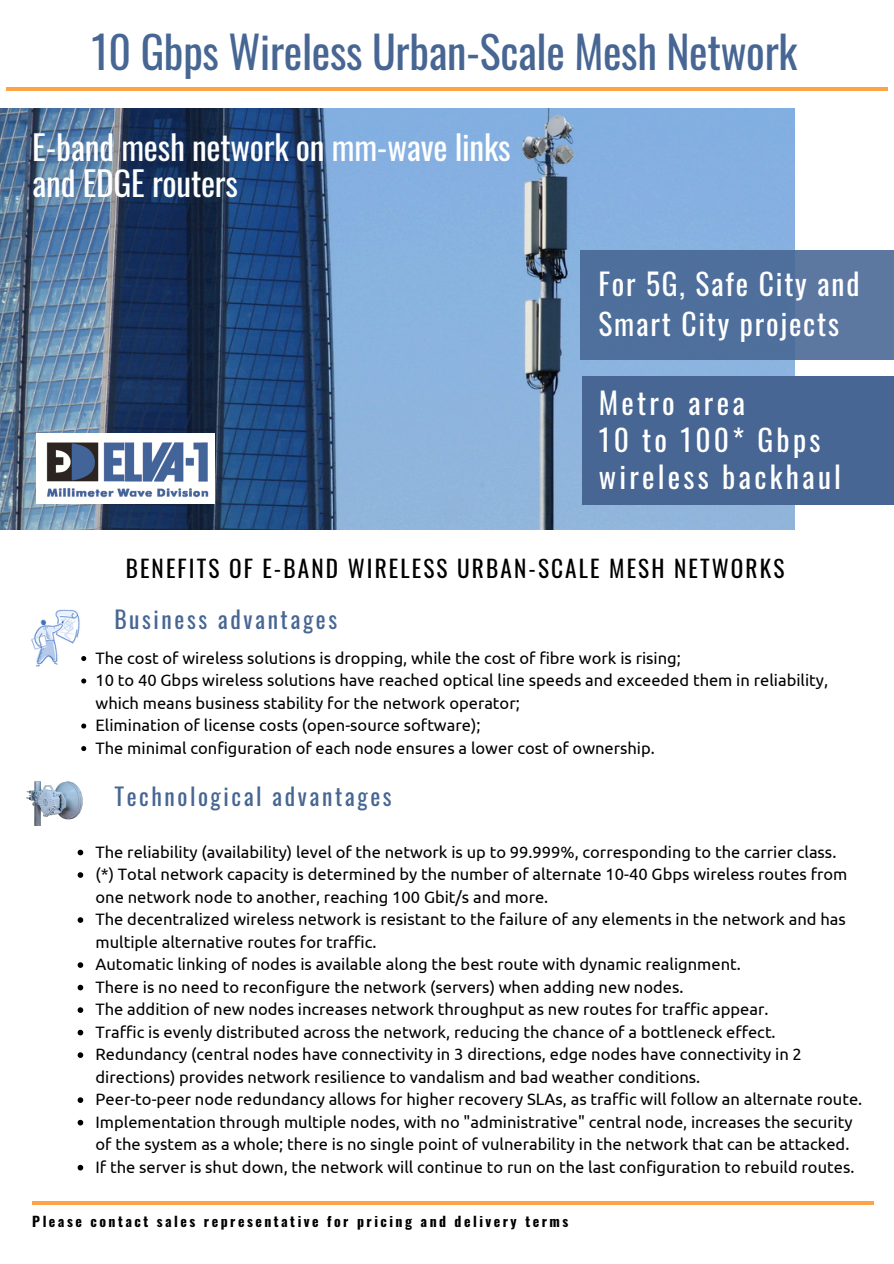
<style>
.page{position:relative;width:894px;height:1264px;background:#fff}
.page>*{position:absolute;margin:0;border:0;box-sizing:border-box;transform-origin:0 0}
.t1{font:43.95px "Oswald";letter-spacing:-.005em;color:#476693}
.t2{font:33.45px/36px "Oswald";letter-spacing:-.005em;color:#fdfeff}
.t3{font:29.55px/37.2px "Oswald";letter-spacing:.11em;color:#fff}
.t4{font:29.55px/39.3px "Oswald";letter-spacing:.06em;color:#fff}
.t5{font:23.55px "Oswald";letter-spacing:.11em;color:#476693}
.t6{font:23.25px "Oswald";letter-spacing:.09em;color:#000}
.t7{font:16.5px/22.5px "Ubuntu";color:#000}
.t8{font:700 13.8px "Oswald";letter-spacing:.18em;color:#000}
</style>
<div class="page">
<hr style="left:6px;top:87px;width:881px;height:4px;background:#ffa446">
<img style="left:0;top:108px;width:794px;height:421px">
<div style="left:579px;top:250px;width:314px;height:109px;background:linear-gradient(to right,#4a6c9a,#5c78a0)"></div>
<hr style="left:32px;top:1201px;width:841px;height:3px;background:#ffa446">
<img style="left:26px;top:781px;width:57px;height:44px">
<div style="left:582px;top:376px;width:311px;height:128px;background:#476693"></div>
<svg style="left:78px;top:849px;width:5px;height:6px"></svg>
<svg style="left:78px;top:872px;width:5px;height:5px"></svg>
<svg style="left:78px;top:917px;width:5px;height:5px"></svg>
<svg style="left:78px;top:962px;width:5px;height:5px"></svg>
<svg style="left:78px;top:984px;width:5px;height:6px"></svg>
<svg style="left:78px;top:1007px;width:5px;height:5px"></svg>
<svg style="left:78px;top:1029px;width:5px;height:6px"></svg>
<svg style="left:78px;top:1052px;width:5px;height:5px"></svg>
<svg style="left:78px;top:1097px;width:5px;height:5px"></svg>
<svg style="left:78px;top:1119px;width:5px;height:6px"></svg>
<svg style="left:78px;top:1164px;width:5px;height:6px"></svg>
<img style="left:31px;top:609px;width:49px;height:58px">
<svg style="left:81px;top:656px;width:5px;height:5px"></svg>
<svg style="left:81px;top:678px;width:5px;height:5px"></svg>
<svg style="left:81px;top:723px;width:5px;height:5px"></svg>
<svg style="left:81px;top:746px;width:5px;height:5px"></svg>
<img style="left:37px;top:433px;width:178px;height:70px">
<p class="t1" style="left:91px;top:18px;width:707px">10 Gbps Wireless Urban-Scale Mesh Network</p>
<p class="t2" style="left:32px;top:128px;width:480px">E-band mesh network on mm-wave links and EDGE routers</p>
<p class="t4" style="left:598px;top:263px;width:262px">For 5G, Safe City and<br>Smart City projects</p>
<p class="t3" style="left:598px;top:383px;width:244px">Metro area<br>10 to 100* Gbps wireless backhaul</p>
<p class="t6" style="left:126px;top:550px;width:660px">BENEFITS OF E-BAND WIRELESS URBAN-SCALE MESH NETWORKS</p>
<p class="t5" style="left:114px;top:601px;width:224px">Business advantages</p>
<p class="t7" style="left:95px;top:646px;width:586px">The cost of wireless solutions is dropping, while the cost of fibre work is rising;</p>
<p class="t7" style="left:95px;top:668px;width:733px">10 to 40 Gbps wireless solutions have reached optical line speeds and exceeded them in reliability, which means business stability for the network operator;</p>
<p class="t7" style="left:95px;top:713px;width:386px">Elimination of license costs (open-source software);</p>
<h5 class="t7" style="left:95px;top:736px;width:560px">The minimal configuration of each node ensures a lower cost of ownership.</h5>
<p class="t5" style="left:114px;top:778px;width:279px">Technological advantages</p>
<p class="t7" style="left:95px;top:840px;width:742px">The reliability (availability) level of the network is up to 99.999%, corresponding to the carrier class.</p>
<h2 class="t7" style="left:95px;top:862px;width:753px">(*) Total network capacity is determined by the number of alternate 10-40 Gbps wireless routes from one network node to another, reaching 100 Gbit/s and more.</h2>
<p class="t7" style="left:95px;top:907px;width:751px">The decentralized wireless network is resistant to the failure of any elements in the network and has multiple alternative routes for traffic.</p>
<p class="t7" style="left:95px;top:952px;width:646px">Automatic linking of nodes is available along the best route with dynamic realignment.</p>
<h3 class="t7" style="left:95px;top:975px;width:589px">There is no need to reconfigure the network (servers) when adding new nodes.</h3>
<p class="t7" style="left:95px;top:997px;width:674px">The addition of new nodes increases network throughput as new routes for traffic appear.</p>
<h3 class="t7" style="left:95px;top:1020px;width:681px">Traffic is evenly distributed across the network, reducing the chance of a bottleneck effect.</h3>
<h4 class="t7" style="left:95px;top:1042px;width:707px">Redundancy (central nodes have connectivity in 3 directions, edge nodes have connectivity in 2 directions) provides network resilience to vandalism and bad weather conditions.</h4>
<p class="t7" style="left:95px;top:1087px;width:768px">Peer-to-peer node redundancy allows for higher recovery SLAs, as traffic will follow an alternate route.</p>
<h5 class="t7" style="left:95px;top:1110px;width:758px">Implementation through multiple nodes, with no "administrative" central node, increases the security of the system as a whole; there is no single point of vulnerability in the network that can be attacked.</h5>
<p class="t7" style="left:95px;top:1155px;width:760px">If the server is shut down, the network will continue to run on the last configuration to rebuild routes.</p>
<p class="t8" style="left:32px;top:1210px;width:537px">Please contact sales representative for pricing and delivery terms</p>
</div>
